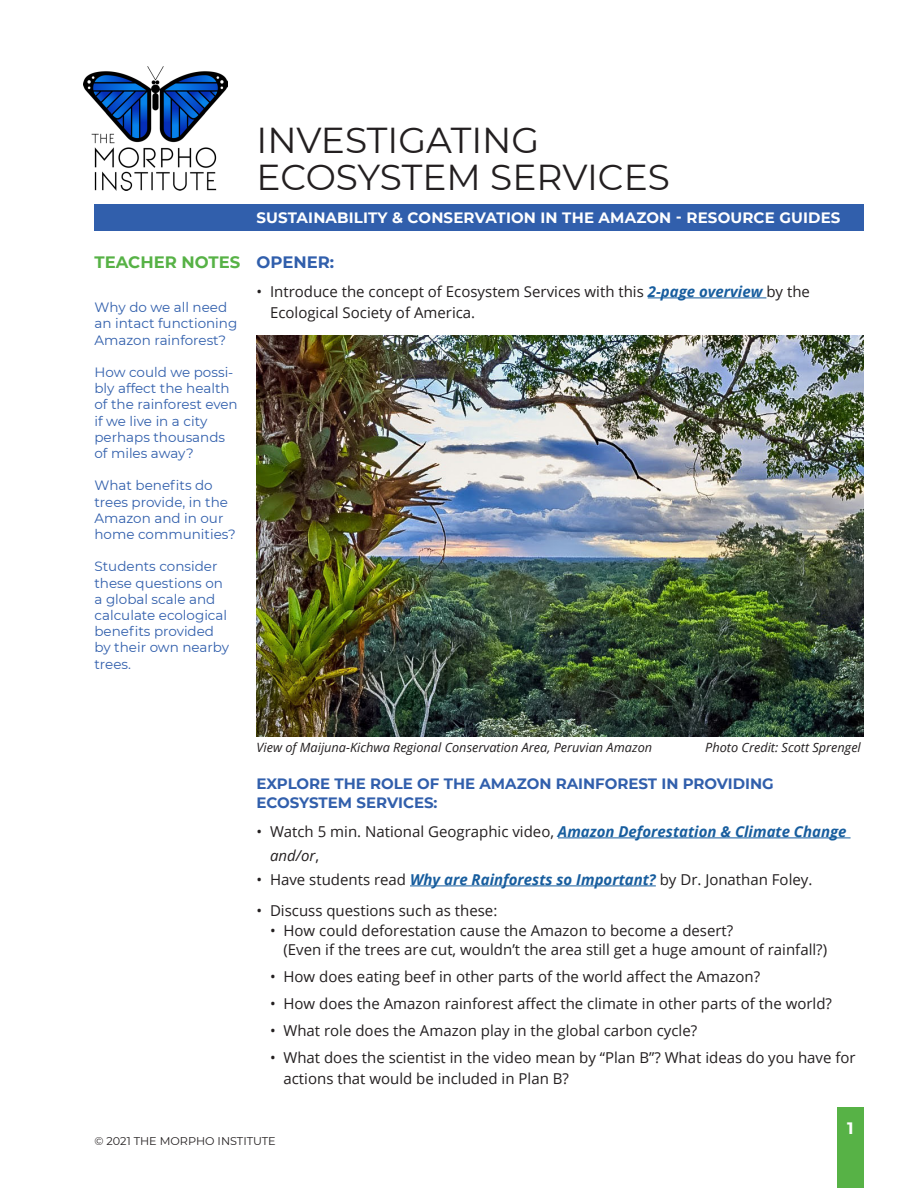
<style>
.page{position:relative;width:918px;height:1188px;background:#fff}
.page>*{position:absolute;margin:0;border:0;box-sizing:border-box;transform-origin:0 0}
.t1{font:36px "Montserrat";color:#231f20}
.t2{font:700 16.5px "Montserrat";color:#57b246}
.t3{font:700 16.5px "Montserrat";color:#315fac}
.t4{font:700 16.5px "Montserrat";color:#fff}
.t5{font:15px "Open Sans";color:#231f20}
.t6{font:700 15px "Montserrat";color:#315fac}
.t7{font:700 15px "Montserrat";letter-spacing:.01em;color:#fff}
.t8{font:italic 15px "Open Sans";color:#231f20}
.t9{font:13.5px/16.2px "Montserrat";color:#315fac}
.t10{font:italic 12.75px "Open Sans";color:#231f20}
.t11{font:11.25px "Montserrat";color:#231f20}
.s1{font-weight:700;font-style:italic;color:#175d9e}
.s2{font-style:normal}
</style>
<div class="page">
<img style="left:84px;top:67px;width:144px;height:123px">
<div style="left:94px;top:204px;width:770px;height:27px;background:#315fac"></div>
<hr style="left:648px;top:298px;width:118px;height:1px;background:#175d9e">
<hr style="left:558px;top:838px;width:293px;height:1px;background:#175d9e">
<hr style="left:410px;top:886px;width:246px;height:1px;background:#175d9e">
<div style="left:837px;top:1107px;width:27px;height:81px;background:#57b246"></div>
<img style="left:256px;top:336px;width:608px;height:401px">
<p class="t1" style="left:256px;top:115px;width:284px">INVESTIGATING</p>
<p class="t1" style="left:256px;top:153px;width:415px">ECOSYSTEM SERVICES</p>
<p class="t2" style="left:94px;top:251px;width:147px">TEACHER NOTES</p>
<p class="t9" style="left:94px;top:299px;width:144px">Why do we all need an intact functioning<br>Amazon rainforest?</p>
<p class="t9" style="left:94px;top:364px;width:145px">How could we possi&shy;bly affect the health of the rainforest even if we live in a city perhaps thousands of miles away?</p>
<p class="t9" style="left:94px;top:477px;width:143px">What benefits do trees provide, in the<br>Amazon and in our home communities?</p>
<p class="t9" style="left:94px;top:558px;width:136px">Students consider these questions on a global scale and calculate ecological benefits provided by their own nearby trees.</p>
<p class="t7" style="left:256px;top:207px;width:585px">SUSTAINABILITY &amp; CONSERVATION IN THE AMAZON - RESOURCE GUIDES</p>
<p class="t3" style="left:256px;top:251px;width:79px">OPENER:</p>
<p class="t5" style="left:256px;top:281px;width:555px">• Introduce the concept of Ecosystem Services with this <span class="s1">2-page overview</span> by the</p>
<p class="t5" style="left:270px;top:302px;width:207px">Ecological Society of America.</p>
<p class="t10" style="left:256px;top:739px;width:397px">View of Maijuna-Kichwa Regional Conservation Area, Peruvian Amazon</p>
<p class="t10" style="left:705px;top:739px;width:157px">Photo Credit: Scott Sprengel</p>
<p class="t6" style="left:256px;top:773px;width:519px">EXPLORE THE ROLE OF THE AMAZON RAINFOREST IN PROVIDING</p>
<p class="t6" style="left:256px;top:792px;width:183px">ECOSYSTEM SERVICES:</p>
<p class="t5" style="left:256px;top:821px;width:592px">• Watch 5 min. National Geographic video, <span class="s1">Amazon Deforestation &amp; Climate Change</span></p>
<p class="t8" style="left:270px;top:845px;width:51px">and/or<span class="s2">,</span></p>
<p class="t5" style="left:256px;top:869px;width:557px">• Have students read <span class="s1">Why are Rainforests so Important?</span> by Dr. Jonathan Foley.</p>
<p class="t5" style="left:256px;top:901px;width:242px">• Discuss questions such as these:</p>
<p class="t5" style="left:270px;top:920px;width:465px">• How could deforestation cause the Amazon to become a desert?</p>
<p class="t5" style="left:284px;top:940px;width:545px">(Even if the trees are cut, wouldn’t the area still get a huge amount of rainfall?)</p>
<p class="t5" style="left:270px;top:967px;width:492px">• How does eating beef in other parts of the world affect the Amazon?</p>
<p class="t5" style="left:270px;top:994px;width:563px">• How does the Amazon rainforest affect the climate in other parts of the world?</p>
<p class="t5" style="left:270px;top:1021px;width:429px">• What role does the Amazon play in the global carbon cycle?</p>
<p class="t5" style="left:270px;top:1048px;width:587px">• What does the scientist in the video mean by “Plan B”? What ideas do you have for</p>
<p class="t5" style="left:284px;top:1069px;width:287px">actions that would be included in Plan B?</p>
<p class="t4" style="left:847px;top:1116px;width:8px">1</p>
<p class="t11" style="left:94px;top:1133px;width:183px">© 2021 THE MORPHO INSTITUTE</p>
</div>
